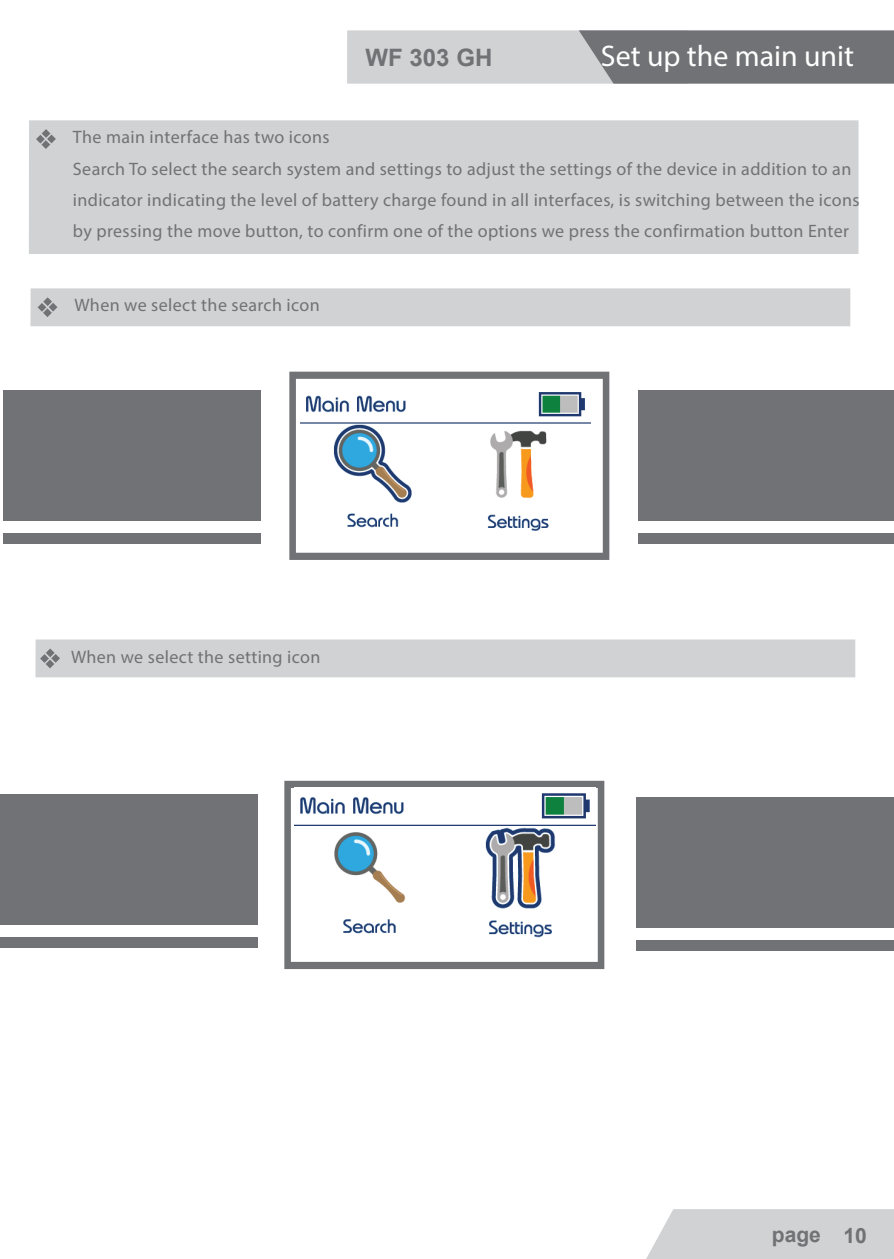
<style>
.page{position:relative;width:894px;height:1259px;background:#fff}
.page>*{position:absolute;margin:0;border:0;box-sizing:border-box;transform-origin:0 0}
.t1{font:30px "Myriad Pro";color:#fff}
.t2{font:700 24px "Arial";color:#717275}
.t3{font:700 21px "Arial";color:#717275}
.t4{font:18px/31.2px "Myriad Pro";letter-spacing:.02em;color:#717275}
</style>
<div class="page">
<div style="left:347px;top:30px;width:340px;height:54px;background:#d1d2d4"></div>
<svg style="left:578px;top:30px;width:315px;height:54px;background:#78797c"></svg>
<div style="left:29px;top:120px;width:829px;height:134px;background:#d1d2d4"></div>
<svg style="left:36px;top:129px;width:20px;height:20px"></svg>
<div style="left:30px;top:288px;width:819px;height:38px;background:#d1d2d4"></div>
<div style="left:35px;top:639px;width:819px;height:38px;background:#d1d2d4"></div>
<svg style="left:38px;top:297px;width:19px;height:20px"></svg>
<div style="left:3px;top:390px;width:257px;height:131px;background:#717275"></div>
<div style="left:3px;top:533px;width:257px;height:11px;background:#717275"></div>
<div style="left:638px;top:390px;width:255px;height:131px;background:#717275"></div>
<div style="left:638px;top:533px;width:255px;height:11px;background:#717275"></div>
<div style="left:0;top:794px;width:258px;height:131px;background:#717275"></div>
<div style="left:0;top:937px;width:258px;height:11px;background:#717275"></div>
<div style="left:635px;top:797px;width:258px;height:131px;background:#717275"></div>
<div style="left:635px;top:940px;width:258px;height:11px;background:#717275"></div>
<svg style="left:289px;top:372px;width:320px;height:188px"></svg>
<svg style="left:284px;top:781px;width:320px;height:188px;fill:#717275"></svg>
<svg style="left:40px;top:648px;width:20px;height:20px"></svg>
<img style="left:294px;top:787px;width:301px;height:171px">
<img style="left:300px;top:386px;width:290px;height:164px">
<div style="left:646px;top:1209px;width:247px;height:50px;background:#d1d2d4"></div>
<h2 class="t2" style="left:365px;top:40px;width:128px">WF 303 GH</h2>
<h1 class="t1" style="left:600px;top:37px;width:254px">Set up the main unit</h1>
<p class="t4" style="left:73px;top:122px;width:787px">The main interface has two icons<br>Search To select the search system and settings to adjust the settings of the device in addition to an indicator indicating the level of battery charge found in all interfaces, is switching between the icons by pressing the move button, to confirm one of the options we press the confirmation button Enter</p>
<p class="t4" style="left:74px;top:289px;width:246px">When we select the search icon</p>
<p class="t4" style="left:71px;top:641px;width:251px">When we select the setting icon</p>
<p class="t3" style="left:771px;top:1219px;width:96px">page 10</p>
</div>
